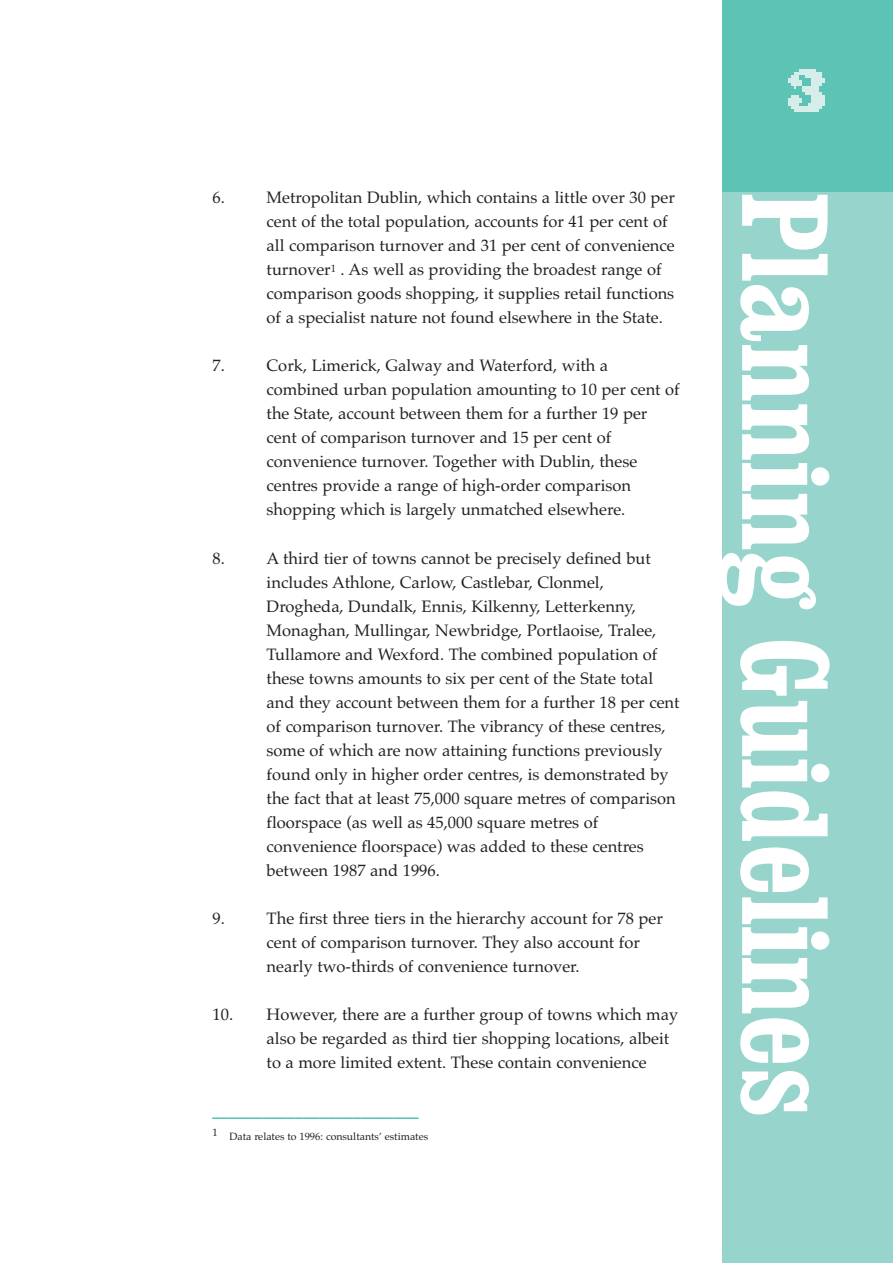
<style>
.page{position:relative;width:893px;height:1263px;background:#fff}
.page>*{position:absolute;margin:0;border:0;box-sizing:border-box;transform-origin:0 0}
.t1{font:700 condensed 120.75px "Clarendon BT";color:#fff}
.t2{font:16.5px/24px "Palatino";color:#231f20}
.t3{font:16.5px "Palatino";color:#00a78f}
.t4{font:10.5px "Palatino";color:#231f20}
</style>
<div class="page">
<div style="left:723px;top:0;width:170px;height:1263px;background:#97d5cc"></div>
<div style="left:723px;top:0;width:170px;height:191px;background:#5cc3b5"></div>
<p class="t2" style="left:213px;top:186px;width:14px">6.</p>
<p class="t2" style="left:267px;top:186px;width:410px">Metropolitan Dublin, which contains a little over 30 per cent of the total population, accounts for 41 per cent of all comparison turnover and 31 per cent of convenience turnover<sup>1</sup> . As well as providing the broadest range of comparison goods shopping, it supplies retail functions of a specialist nature not found elsewhere in the State.</p>
<p class="t2" style="left:213px;top:354px;width:14px">7.</p>
<p class="t2" style="left:267px;top:354px;width:415px">Cork, Limerick, Galway and Waterford, with a combined urban population amounting to 10 per cent of the State, account between them for a further 19 per cent of comparison turnover and 15 per cent of convenience turnover. Together with Dublin, these centres provide a range of high-order comparison shopping which is largely unmatched elsewhere.</p>
<p class="t2" style="left:213px;top:546px;width:14px">8.</p>
<p class="t2" style="left:267px;top:546px;width:414px">A third tier of towns cannot be precisely defined but includes Athlone, Carlow, Castlebar, Clonmel, Drogheda, Dundalk, Ennis, Kilkenny, Letterkenny, Monaghan, Mullingar, Newbridge, Portlaoise, Tralee, Tullamore and Wexford. The combined population of these towns amounts to six per cent of the State total and they account between them for a further 18 per cent of comparison turnover. The vibrancy of these centres, some of which are now attaining functions previously found only in higher order centres, is demonstrated by the fact that at least 75,000 square metres of comparison floorspace (as well as 45,000 square metres of convenience floorspace) was added to these centres between 1987 and 1996.</p>
<p class="t2" style="left:213px;top:906px;width:14px">9.</p>
<p class="t2" style="left:267px;top:906px;width:398px">The first three tiers in the hierarchy account for 78 per cent of comparison turnover. They also account for nearly two-thirds of convenience turnover.</p>
<p class="t2" style="left:267px;top:1002px;width:413px;text-indent:-54px">10. However, there are a further group of towns which may also be regarded as third tier shopping locations, albeit to a more limited extent. These contain convenience</p>
<p class="t3" style="left:213px;top:1100px;width:208px">_________________________</p>
<p class="t4" style="left:213px;top:1130px;width:217px">1 Data relates to 1996: consultants’ estimates</p>
<h1 class="t1" style="left:828px;top:191px;width:928px;rotate:90deg">Planning Guidelines</h1>
</div>
